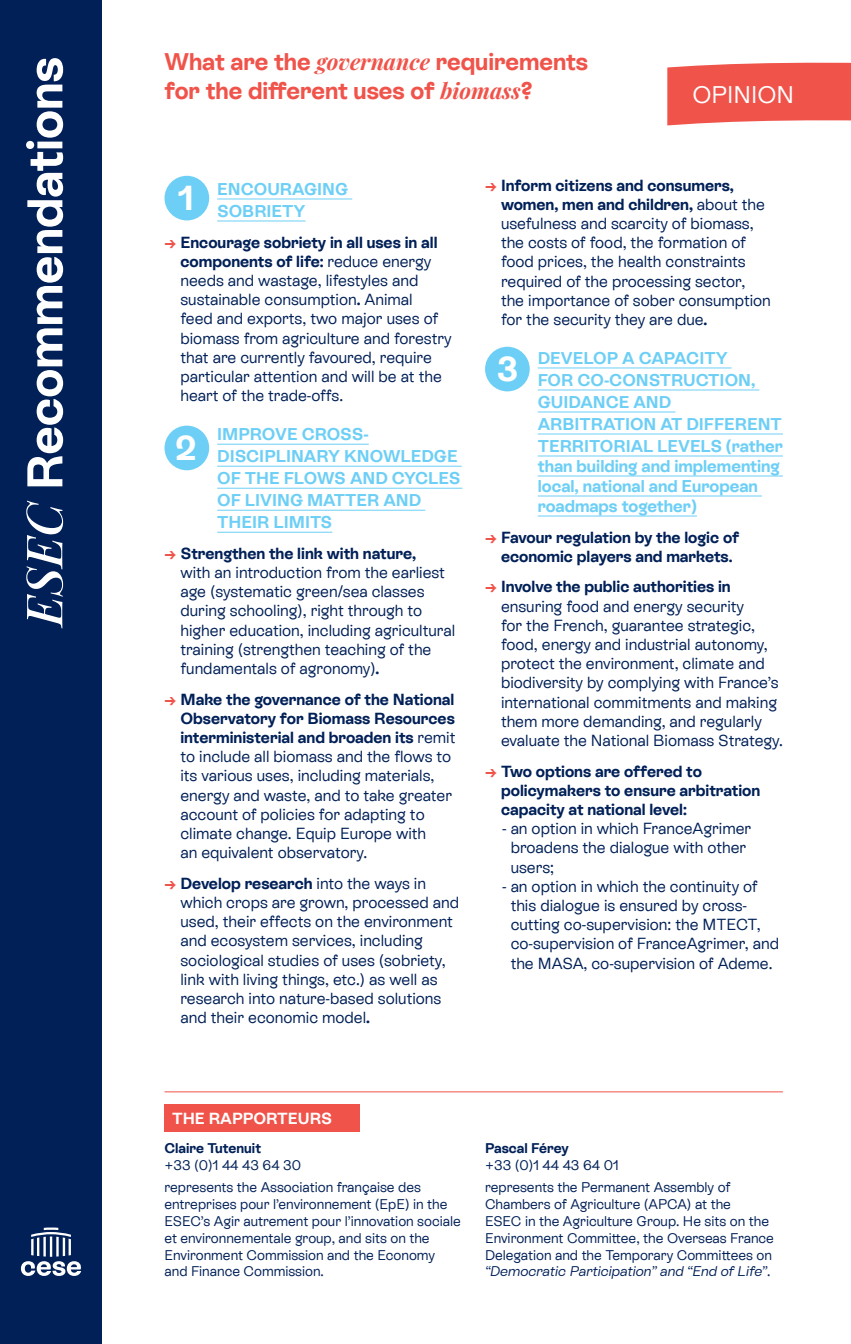
<style>
.page{position:relative;width:851px;height:1344px;background:#fff}
.page>*{position:absolute;margin:0;border:0;box-sizing:border-box;transform-origin:0 0}
.t1{font:700 50px "ES Rebond Grotesque";color:#fff}
.t2{font:700 34.4px "ES Rebond Grotesque";color:#fff}
.t3{font:700 24px/28.8px "ES Rebond Grotesque";color:#f0534a}
.t4{font:24px "ES Rebond Grotesque";color:#fff}
.t5{font:700 17px/22px "ES Rebond Grotesque";color:#6dcff6}
.t6{font:16px/19.2px "ES Rebond Grotesque";color:#002057}
.t7{font:700 16px/19.2px "ES Rebond Grotesque";color:#002057;text-align:center}
.t8{font:700 16px "ES Rebond Grotesque";color:#fff}
.t9{font:14px/16.8px "ES Rebond Grotesque";color:#002057}
.t10{font:700 14px "ES Rebond Grotesque";color:#002057}
.s1{font-family:"Playfair Display";font-weight:500;font-style:italic}
.s2{font-family:"Playfair Display";font-style:italic;font-size:22px}
.s3{font-weight:700;color:#f0534a}
.s4{font-weight:700}
.s5{color:#f0534a}
.s6{font-style:italic}
</style>
<div class="page">
<div style="left:0;top:0;width:102px;height:1344px;background:#002057"></div>
<svg style="left:21px;top:1227px;width:61px;height:49px"></svg>
<svg style="left:667px;top:62px;width:183px;height:64px"></svg>
<hr style="left:217px;top:198px;width:135px;height:1px;background:#6dcff6">
<hr style="left:217px;top:220px;width:88px;height:1px;background:#6dcff6">
<hr style="left:217px;top:444px;width:152px;height:1px;background:#6dcff6">
<hr style="left:217px;top:466px;width:244px;height:1px;background:#6dcff6">
<hr style="left:217px;top:488px;width:245px;height:1px;background:#6dcff6">
<hr style="left:217px;top:510px;width:208px;height:1px;background:#6dcff6">
<hr style="left:217px;top:532px;width:115px;height:1px;background:#6dcff6">
<div style="left:164px;top:176px;width:45px;height:44px;background:#6dcff6;border-radius:50%"></div>
<div style="left:164px;top:426px;width:45px;height:44px;background:#6dcff6;border-radius:50%"></div>
<hr style="left:537px;top:367px;width:194px;height:1px;background:#6dcff6">
<hr style="left:537px;top:389px;width:222px;height:1px;background:#6dcff6">
<hr style="left:537px;top:411px;width:138px;height:1px;background:#6dcff6">
<hr style="left:537px;top:433px;width:245px;height:1px;background:#6dcff6">
<hr style="left:537px;top:455px;width:245px;height:1px;background:#6dcff6">
<hr style="left:537px;top:475px;width:245px;height:1px;background:#6dcff6">
<hr style="left:537px;top:495px;width:224px;height:1px;background:#6dcff6">
<hr style="left:537px;top:515px;width:159px;height:1px;background:#6dcff6">
<div style="left:485px;top:347px;width:44px;height:44px;background:#6dcff6;border-radius:50%"></div>
<hr style="left:164px;top:1091px;width:618px;height:1px;background:#f0534a">
<div style="left:164px;top:1104px;width:195px;height:27px;background:#f0534a"></div>
<h1 class="t1" style="left:11px;top:626px;width:571px;rotate:-90deg"><span class="s1">ESEC</span> Recommendations</h1>
<h3 class="t3" style="left:164px;top:46px;width:425px">What are the <span class="s2">governance</span> requirements for the different uses of <span class="s2">biomass</span>?</h3>
<h3 class="t4" style="left:692px;top:79px;width:103px">OPINION</h3>
<h2 class="t2" style="left:178px;top:174px;width:17px">1</h2>
<p class="t5" style="left:217px;top:177px;width:132px">ENCOURAGING<br>SOBRIETY</p>
<p class="t6" style="left:180px;top:232px;width:272px;text-indent:-16px"><span class="s3">→</span> <span class="s4">Encourage sobriety in all uses in all components of life:</span> reduce energy needs and wastage, lifestyles and sustainable consumption<span class="s4">.</span> Animal<br>feed and exports, two major uses of biomass from agriculture and forestry that are currently favoured, require particular attention and will be at the heart of the trade-offs.</p>
<h2 class="t2" style="left:175px;top:424px;width:23px">2</h2>
<p class="t5" style="left:217px;top:422px;width:245px">IMPROVE CROSS-<br>DISCIPLINARY KNOWLEDGE<br>OF THE FLOWS AND CYCLES<br>OF LIVING MATTER AND<br>THEIR LIMITS</p>
<p class="t6" style="left:180px;top:543px;width:276px;text-indent:-16px"><span class="s3">→</span> <span class="s4">Strengthen the link with nature,<br></span>with an introduction from the earliest age (systematic green/sea classes during schooling), right through to higher education, including agricultural training (strengthen teaching of the fundamentals of agronomy)<span class="s4">.</span></p>
<p class="t6" style="left:180px;top:689px;width:276px;text-indent:-16px"><span class="s3">→</span> <span class="s4">Make the governance of the National Observatory for Biomass Resources interministerial and broaden its</span> remit to include all biomass and the flows to its various uses, including materials, energy and waste, and to take greater account of policies for adapting to climate change. Equip Europe with<br>an equivalent observatory.</p>
<p class="t6" style="left:180px;top:873px;width:280px;text-indent:-16px"><span class="s3">→</span> <span class="s4">Develop research</span> into the ways in which crops are grown, processed and used, their effects on the environment and ecosystem services, including sociological studies of uses (sobriety, link with living things, etc.) as well as research into nature-based solutions and their economic model<span class="s4">.</span></p>
<p class="t6" style="left:501px;top:175px;width:271px;text-indent:-16px"><span class="s3">→</span> <span class="s4">Inform citizens and consumers, women, men and children,</span> about the usefulness and scarcity of biomass, the costs of food, the formation of food prices, the health constraints required of the processing sector, the importance of sober consumption for the security they are due<span class="s4">.</span></p>
<h2 class="t2" style="left:497px;top:345px;width:23px">3</h2>
<p class="t5" style="left:537px;top:346px;width:246px">DEVELOP A CAPACITY<br>FOR CO-CONSTRUCTION,<br>GUIDANCE AND<br>ARBITRATION AT DIFFERENT<br>TERRITORIAL LEVELS (rather</p>
<p class="t5" style="left:537px;top:455px;width:244px;line-height:20px">than building and implementing local, national and European roadmaps together)</p>
<p class="t7" style="left:485px;top:526px;width:255px"><span class="s5">→</span> Favour regulation by the logic of economic players and markets.</p>
<p class="t6" style="left:501px;top:576px;width:283px;text-indent:-16px"><span class="s3">→</span> <span class="s4">Involve the public authorities in </span>ensuring food and energy security<br>for the French, guarantee strategic, food, energy and industrial autonomy, protect the environment, climate and biodiversity by complying with France’s international commitments and making them more demanding, and regularly evaluate the National Biomass Strategy.</p>
<p class="t7" style="left:501px;top:760px;width:261px;text-align:left;text-indent:-16px"><span class="s5">→</span> Two options are offered to policymakers to ensure arbitration capacity at national level:</p>
<p class="t6" style="left:510px;top:818px;width:242px;text-indent:-9px">- an option in which FranceAgrimer broadens the dialogue with other users;</p>
<p class="t6" style="left:510px;top:876px;width:270px;text-indent:-9px">- an option in which the continuity of this dialogue is ensured by cross&shy;cutting co-supervision: the MTECT, co-supervision of FranceAgrimer, and the MASA, co-supervision of Ademe.</p>
<p class="t8" style="left:172px;top:1107px;width:161px">THE RAPPORTEURS</p>
<p class="t10" style="left:164px;top:1138px;width:98px">Claire Tutenuit</p>
<p class="t9" style="left:164px;top:1153px;width:258px;line-height:22.4px">+33 (0)1 44 43 64 30<br>represents the Association française des</p>
<p class="t9" style="left:164px;top:1195px;width:298px">entreprises pour l’environnement (EpE) in the ESEC’s Agir autrement pour l’innovation sociale et environnementale group, and sits on the Environment Commission and the Economy and Finance Commission.</p>
<p class="t10" style="left:485px;top:1138px;width:85px">Pascal Férey</p>
<p class="t9" style="left:485px;top:1153px;width:247px;line-height:22.4px">+33 (0)1 44 43 64 01<br>represents the Permanent Assembly of</p>
<p class="t9" style="left:485px;top:1195px;width:290px">Chambers of Agriculture (APCA) at the<br>ESEC in the Agriculture Group. He sits on the Environment Committee, the Overseas France Delegation and the Temporary Committees on <span class="s6">“Democratic Participation” and “End of Life”</span>.</p>
</div>
